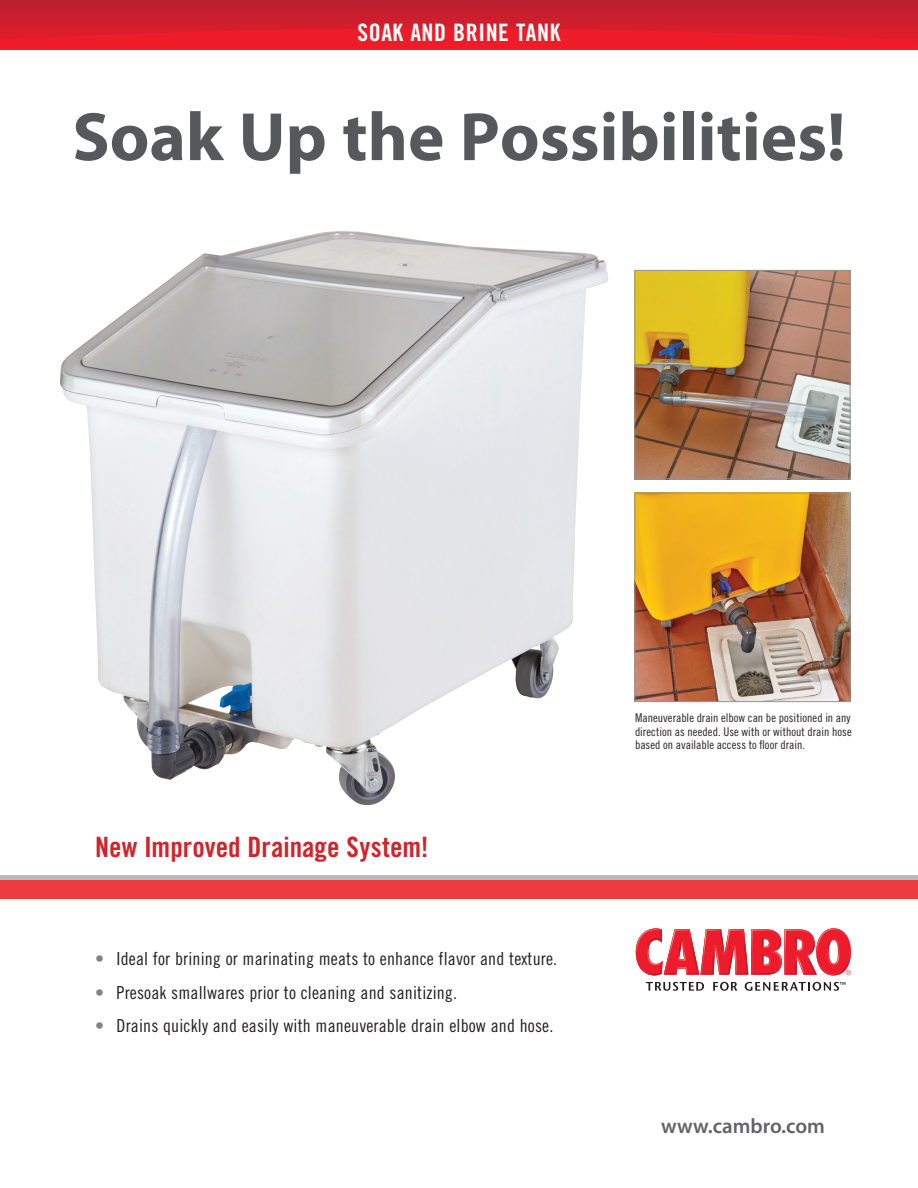
<style>
.page{position:relative;width:918px;height:1188px;background:#fff}
.page>*{position:absolute;margin:0;border:0;box-sizing:border-box;transform-origin:0 0}
.t1{font:700 69px "Myriad Pro";color:#57585a}
.t2{font:28.05px "Trade Gothic LT Std Bd Cn 20";color:#d1232a}
.t3{font:24px "Trade Gothic LT Std Bd Cn 20";letter-spacing:.025em;color:#fff}
.t4{font:600 21px "Myriad Pro";color:#636366}
.t5{font:18px "Trade Gothic LT Std Cn 18";letter-spacing:.01em;color:#231f20}
.t6{font:12px/13.5px "Trade Gothic LT Std Cn 18";letter-spacing:.005em;color:#231f20;text-align:justify}
.s1{color:#808285}
</style>
<div class="page">
<div style="left:0;top:0;width:918px;height:49px;background:#ee1c28"></div>
<svg style="left:0;top:0;width:918px;height:40px"></svg>
<div style="left:0;top:875px;width:918px;height:24px;background:#ee3a41"></div>
<div style="left:0;top:875px;width:918px;height:5px;background:#babbbe"></div>
<svg style="left:646px;top:982px;width:58px;height:9px"></svg>
<svg style="left:713px;top:982px;width:24px;height:9px"></svg>
<svg style="left:745px;top:982px;width:101px;height:9px"></svg>
<svg style="left:636px;top:928px;width:215px;height:47px"></svg>
<img style="left:60px;top:231px;width:548px;height:574px">
<img style="left:636px;top:272px;width:212px;height:205px">
<div style="left:634px;top:270px;width:216px;height:209px;border:1px solid #939598"></div>
<img style="left:636px;top:495px;width:212px;height:205px">
<div style="left:634px;top:493px;width:216px;height:209px;border:1px solid #939598"></div>
<h3 class="t3" style="left:358px;top:18px;width:204px">SOAK AND BRINE TANK</h3>
<h1 class="t1" style="left:72px;top:92px;width:775px">Soak Up the Possibilities!</h1>
<h2 class="t2" style="left:95px;top:830px;width:335px">New Improved Drainage System!</h2>
<p class="t5" style="left:95px;top:948px;width:464px"><span class="s1">•</span> Ideal for brining or marinating meats to enhance flavor and texture.</p>
<p class="t5" style="left:95px;top:982px;width:364px"><span class="s1">•</span> Presoak smallwares prior to cleaning and sanitizing.</p>
<p class="t5" style="left:95px;top:1015px;width:460px"><span class="s1">•</span> Drains quickly and easily with maneuverable drain elbow and hose.</p>
<p class="t6" style="left:635px;top:711px;width:218px">Maneuverable drain elbow can be positioned in any direction as needed. Use with or without drain hose based on available access to floor drain.</p>
<p class="t4" style="left:661px;top:1112px;width:165px">www.cambro.com</p>
</div>
